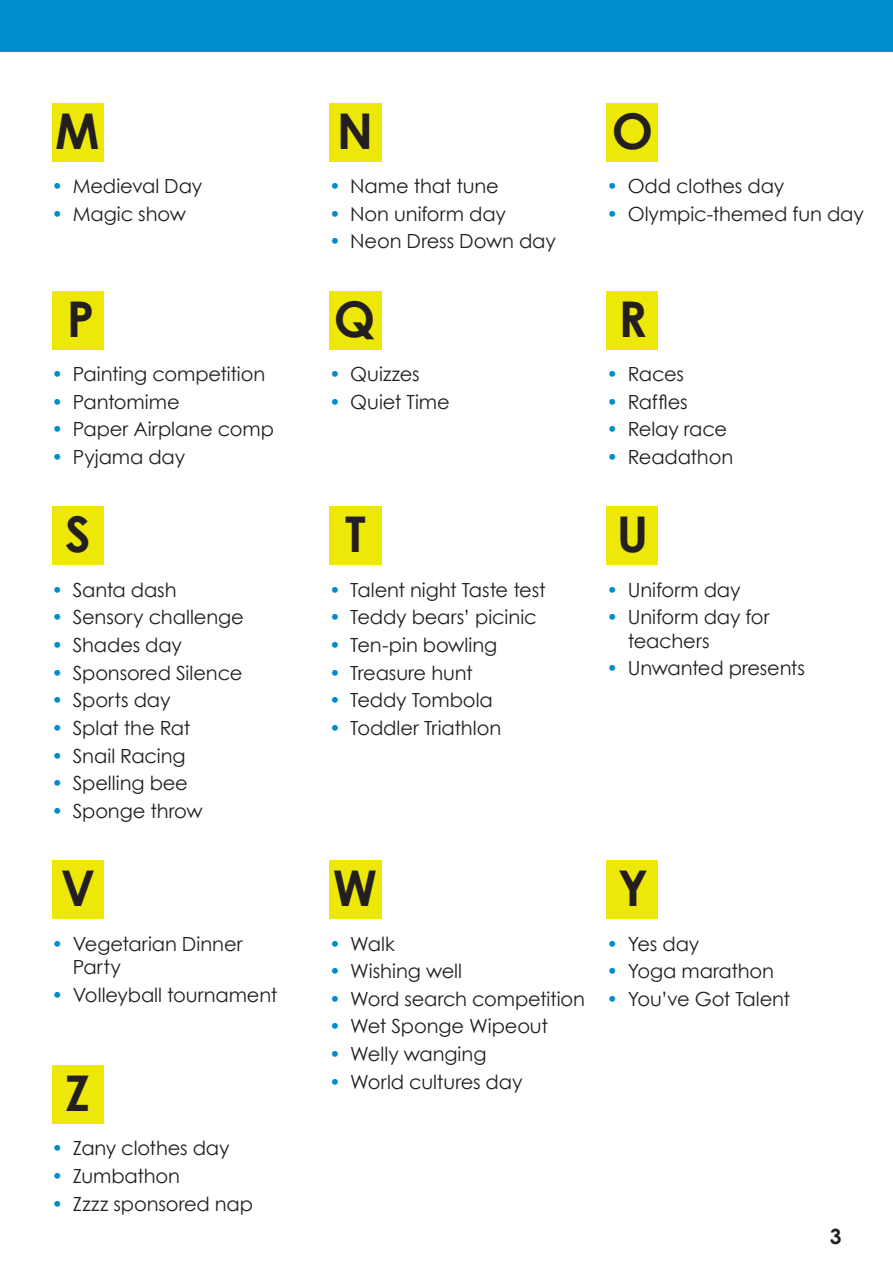
<style>
.page{position:relative;width:893px;height:1263px;background:#fff}
.page>*{position:absolute;margin:0;border:0;box-sizing:border-box;transform-origin:0 0}
.h3a{font:700 49.35px "Century Gothic";color:#231f20}
.t1{font:700 21px "Century Gothic";color:#231f20}
.t2{font:19.5px/23.4px "Century Gothic";letter-spacing:-.01em;color:#231f20}
.s1{color:#008dcd}
</style>
<div class="page">
<div style="left:0;top:0;width:893px;height:52px;background:#008dcd"></div>
<div style="left:52px;top:103px;width:51px;height:58px;background:#eee809"></div>
<div style="left:329px;top:103px;width:52px;height:58px;background:#eee809"></div>
<div style="left:606px;top:103px;width:52px;height:58px;background:#eee809"></div>
<div style="left:52px;top:291px;width:51px;height:58px;background:#eee809"></div>
<div style="left:329px;top:291px;width:52px;height:58px;background:#eee809"></div>
<div style="left:606px;top:291px;width:52px;height:58px;background:#eee809"></div>
<div style="left:52px;top:507px;width:51px;height:58px;background:#eee809"></div>
<div style="left:329px;top:507px;width:52px;height:58px;background:#eee809"></div>
<div style="left:606px;top:507px;width:52px;height:58px;background:#eee809"></div>
<div style="left:52px;top:860px;width:51px;height:58px;background:#eee809"></div>
<div style="left:329px;top:860px;width:52px;height:58px;background:#eee809"></div>
<div style="left:606px;top:860px;width:52px;height:58px;background:#eee809"></div>
<div style="left:52px;top:1065px;width:51px;height:58px;background:#eee809"></div>
<h3 class="h3a" style="left:55px;top:100px;width:46px">M</h3>
<p class="t2" style="left:52px;top:174px;width:152px"><span class="s1">•</span> Medieval Day</p>
<p class="t2" style="left:52px;top:202px;width:136px"><span class="s1">•</span> Magic show</p>
<h3 class="h3a" style="left:67px;top:288px;width:29px">P</h3>
<p class="t2" style="left:52px;top:362px;width:215px"><span class="s1">•</span> Painting competition</p>
<p class="t2" style="left:52px;top:390px;width:130px"><span class="s1">•</span> Pantomime</p>
<p class="t2" style="left:52px;top:417px;width:224px"><span class="s1">•</span> Paper Airplane comp</p>
<p class="t2" style="left:52px;top:445px;width:135px"><span class="s1">•</span> Pyjama day</p>
<h3 class="h3a" style="left:65px;top:503px;width:27px">S</h3>
<p class="t2" style="left:52px;top:578px;width:127px"><span class="s1">•</span> Santa dash</p>
<p class="t2" style="left:52px;top:605px;width:194px"><span class="s1">•</span> Sensory challenge</p>
<p class="t2" style="left:52px;top:633px;width:132px"><span class="s1">•</span> Shades day</p>
<p class="t2" style="left:52px;top:661px;width:192px"><span class="s1">•</span> Sponsored Silence</p>
<p class="t2" style="left:52px;top:688px;width:120px"><span class="s1">•</span> Sports day</p>
<p class="t2" style="left:52px;top:716px;width:140px"><span class="s1">•</span> Splat the Rat</p>
<p class="t2" style="left:52px;top:743px;width:136px"><span class="s1">•</span> Snail Racing</p>
<p class="t2" style="left:52px;top:771px;width:138px"><span class="s1">•</span> Spelling bee</p>
<p class="t2" style="left:52px;top:799px;width:153px"><span class="s1">•</span> Sponge throw</p>
<h3 class="h3a" style="left:61px;top:857px;width:36px">V</h3>
<p class="t2" style="left:73px;top:931px;width:171px;text-indent:-21px"><span class="s1">•</span> Vegetarian Dinner<br>Party</p>
<p class="t2" style="left:52px;top:982px;width:227px"><span class="s1">•</span> Volleyball tournament</p>
<h3 class="h3a" style="left:65px;top:1062px;width:26px">Z</h3>
<p class="t2" style="left:52px;top:1136px;width:179px"><span class="s1">•</span> Zany clothes day</p>
<p class="t2" style="left:52px;top:1164px;width:130px"><span class="s1">•</span> Zumbathon</p>
<p class="t2" style="left:52px;top:1192px;width:203px"><span class="s1">•</span> Zzzz sponsored nap</p>
<h3 class="h3a" style="left:337px;top:100px;width:38px">N</h3>
<p class="t2" style="left:329px;top:174px;width:171px"><span class="s1">•</span> Name that tune</p>
<p class="t2" style="left:329px;top:202px;width:178px"><span class="s1">•</span> Non uniform day</p>
<p class="t2" style="left:329px;top:229px;width:228px"><span class="s1">•</span> Neon Dress Down day</p>
<h3 class="h3a" style="left:334px;top:288px;width:43px">Q</h3>
<p class="t2" style="left:329px;top:362px;width:92px"><span class="s1">•</span> Quizzes</p>
<p class="t2" style="left:329px;top:390px;width:122px"><span class="s1">•</span> Quiet Time</p>
<h3 class="h3a" style="left:345px;top:503px;width:22px">T</h3>
<p class="t2" style="left:329px;top:578px;width:218px"><span class="s1">•</span> Talent night Taste test</p>
<p class="t2" style="left:329px;top:605px;width:209px"><span class="s1">•</span> Teddy bears’ picinic</p>
<p class="t2" style="left:329px;top:633px;width:170px"><span class="s1">•</span> Ten-pin bowling</p>
<p class="t2" style="left:329px;top:661px;width:145px"><span class="s1">•</span> Treasure hunt</p>
<p class="t2" style="left:329px;top:688px;width:165px"><span class="s1">•</span> Teddy Tombola</p>
<p class="t2" style="left:329px;top:716px;width:174px"><span class="s1">•</span> Toddler Triathlon</p>
<h3 class="h3a" style="left:612px;top:100px;width:43px">O</h3>
<p class="t2" style="left:606px;top:174px;width:179px"><span class="s1">•</span> Odd clothes day</p>
<p class="t2" style="left:606px;top:202px;width:259px"><span class="s1">•</span> Olympic-themed fun day</p>
<h3 class="h3a" style="left:618px;top:288px;width:30px">R</h3>
<p class="t2" style="left:606px;top:362px;width:79px"><span class="s1">•</span> Races</p>
<p class="t2" style="left:606px;top:390px;width:83px"><span class="s1">•</span> Raffles</p>
<p class="t2" style="left:606px;top:417px;width:122px"><span class="s1">•</span> Relay race</p>
<p class="t2" style="left:606px;top:445px;width:128px"><span class="s1">•</span> Readathon</p>
<h3 class="h3a" style="left:617px;top:503px;width:33px">U</h3>
<p class="t2" style="left:606px;top:578px;width:136px"><span class="s1">•</span> Uniform day</p>
<p class="t2" style="left:628px;top:605px;width:143px;text-indent:-21px"><span class="s1">•</span> Uniform day for teachers</p>
<p class="t2" style="left:606px;top:656px;width:200px"><span class="s1">•</span> Unwanted presents</p>
<h3 class="h3a" style="left:333px;top:857px;width:46px">W</h3>
<p class="t2" style="left:329px;top:931px;width:67px"><span class="s1">•</span> Walk</p>
<p class="t2" style="left:329px;top:959px;width:135px"><span class="s1">•</span> Wishing well</p>
<p class="t2" style="left:329px;top:987px;width:258px"><span class="s1">•</span> Word search competition</p>
<p class="t2" style="left:329px;top:1014px;width:221px"><span class="s1">•</span> Wet Sponge Wipeout</p>
<p class="t2" style="left:329px;top:1042px;width:159px"><span class="s1">•</span> Welly wanging</p>
<p class="t2" style="left:329px;top:1070px;width:195px"><span class="s1">•</span> World cultures day</p>
<h3 class="h3a" style="left:618px;top:857px;width:32px">Y</h3>
<p class="t2" style="left:606px;top:931px;width:94px"><span class="s1">•</span> Yes day</p>
<p class="t2" style="left:606px;top:959px;width:169px"><span class="s1">•</span> Yoga marathon</p>
<p class="t2" style="left:606px;top:987px;width:185px"><span class="s1">•</span> You’ve Got Talent</p>
<p class="t1" style="left:830px;top:1223px;width:13px">3</p>
</div>
